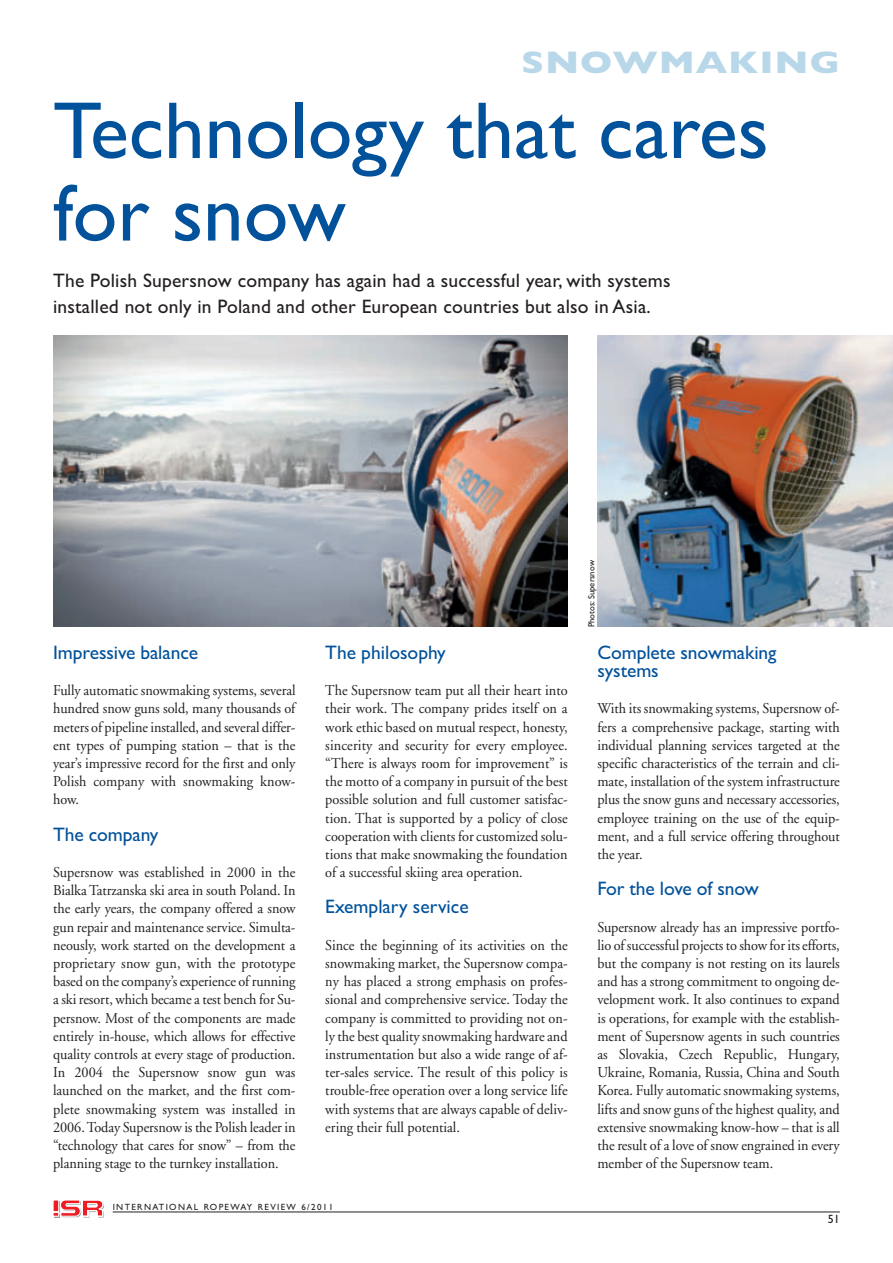
<style>
.page{position:relative;width:893px;height:1263px;background:#fff}
.page>*{position:absolute;margin:0;border:0;box-sizing:border-box;transform-origin:0 0}
.t1{font:81px/82.5px "Gill Sans";color:#01519b}
.t2{font:700 31.5px "Gill Sans";letter-spacing:.025em;color:#b8d8e9;scale:1.2 1}
.t3{font:19.5px/25.5px "Gill Sans";letter-spacing:.01em;color:#231f20}
.t4{font:19.5px/18.1px "Gill Sans";letter-spacing:-.005em;color:#01519b}
.t5{font:15px/18.1px "Adobe Garamond";letter-spacing:-.005em;color:#231f20;text-align:justify;scale:.95 1}
.t6{font:12px "Gill Sans";color:#231f20}
.t7{font:9px "Gill Sans";letter-spacing:.15em;color:#231f20}
.t8{font:9px "Gill Sans";letter-spacing:.01em;color:#231f20;scale:.95 1}
</style>
<div class="page">
<svg style="left:53px;top:1200px;width:51px;height:18px"></svg>
<hr style="left:113px;top:1211px;width:727px;height:1px;background:#231f20">
<img style="left:53px;top:336px;width:515px;height:291px">
<img style="left:597px;top:336px;width:296px;height:291px">
<p class="t2" style="left:521px;top:51px;width:267px">SNOWMAKING</p>
<p class="t1" style="left:53px;top:98px;width:717px">Technology that cares for snow</p>
<p class="t3" style="left:53px;top:270px;width:619px">The Polish Supersnow company has again had a successful year, with systems installed not only in Poland and other European countries but also in Asia.</p>
<p class="t4" style="left:53px;top:645px;width:146px">Impressive balance</p>
<p class="t5" style="left:53px;top:683px;width:257px">Fully automatic snowmaking systems, several hundred snow guns sold, many thousands of meters of pipeline installed, and several differ&shy;ent types of pumping station – that is the year’s impressive record for the first and only Polish company with snowmaking know&shy;how.</p>
<p class="t4" style="left:53px;top:827px;width:107px">The company</p>
<p class="t5" style="left:53px;top:865px;width:257px">Supersnow was established in 2000 in the Bialka Tatrzanska ski area in south Poland. In the early years, the company offered a snow gun repair and maintenance service. Simulta&shy;neously, work started on the development a proprietary snow gun, with the prototype based on the company’s experience of running a ski resort, which became a test bench for Su&shy;persnow. Most of the components are made entirely in-house, which allows for effective quality controls at every stage of production.<br>In 2004 the Supersnow snow gun was launched on the market, and the first com&shy;plete snowmaking system was installed in 2006. Today Supersnow is the Polish leader in “technology that cares for snow” – from the planning stage to the turnkey installation.</p>
<p class="t4" style="left:325px;top:645px;width:122px">The philosophy</p>
<p class="t5" style="left:325px;top:683px;width:257px">The Supersnow team put all their heart into their work. The company prides itself on a work ethic based on mutual respect, honesty, sincerity and security for every employee. “There is always room for improvement” is the motto of a company in pursuit of the best possible solution and full customer satisfac&shy;tion. That is supported by a policy of close cooperation with clients for customized solu&shy;tions that make snowmaking the foundation of a successful skiing area operation.</p>
<p class="t4" style="left:325px;top:900px;width:145px">Exemplary service</p>
<p class="t5" style="left:325px;top:937px;width:257px">Since the beginning of its activities on the snowmaking market, the Supersnow compa&shy;ny has placed a strong emphasis on profes&shy;sional and comprehensive service. Today the company is committed to providing not on&shy;ly the best quality snowmaking hardware and instrumentation but also a wide range of af&shy;ter-sales service. The result of this policy is trouble-free operation over a long service life with systems that are always capable of deliv&shy;ering their full potential.</p>
<p class="t7" style="left:113px;top:1203px;width:222px">INTERNATIONAL ROPEWAY REVIEW 6/2011</p>
<p class="t8" style="left:588px;top:627px;width:72px;rotate:-90deg">Photos: Supersnow</p>
<p class="t4" style="left:597px;top:645px;width:181px">Complete snowmaking systems</p>
<p class="t5" style="left:597px;top:701px;width:257px">With its snowmaking systems, Supersnow of&shy;fers a comprehensive package, starting with individual planning services targeted at the specific characteristics of the terrain and cli&shy;mate, installation of the system infrastructure plus the snow guns and necessary accessories, employee training on the use of the equip&shy;ment, and a full service offering throughout the year.</p>
<p class="t4" style="left:597px;top:882px;width:163px">For the love of snow</p>
<p class="t5" style="left:597px;top:919px;width:257px">Supersnow already has an impressive portfo&shy;lio of successful projects to show for its efforts, but the company is not resting on its laurels and has a strong commitment to ongoing de&shy;velopment work. It also continues to expand is operations, for example with the establish&shy;ment of Supersnow agents in such countries as Slovakia, Czech Republic, Hungary, Ukraine, Romania, Russia, China and South Korea. Fully automatic snowmaking systems, lifts and snow guns of the highest quality, and extensive snowmaking know-how – that is all the result of a love of snow engrained in every member of the Supersnow team.</p>
<p class="t6" style="left:828px;top:1214px;width:13px">51</p>
</div>
